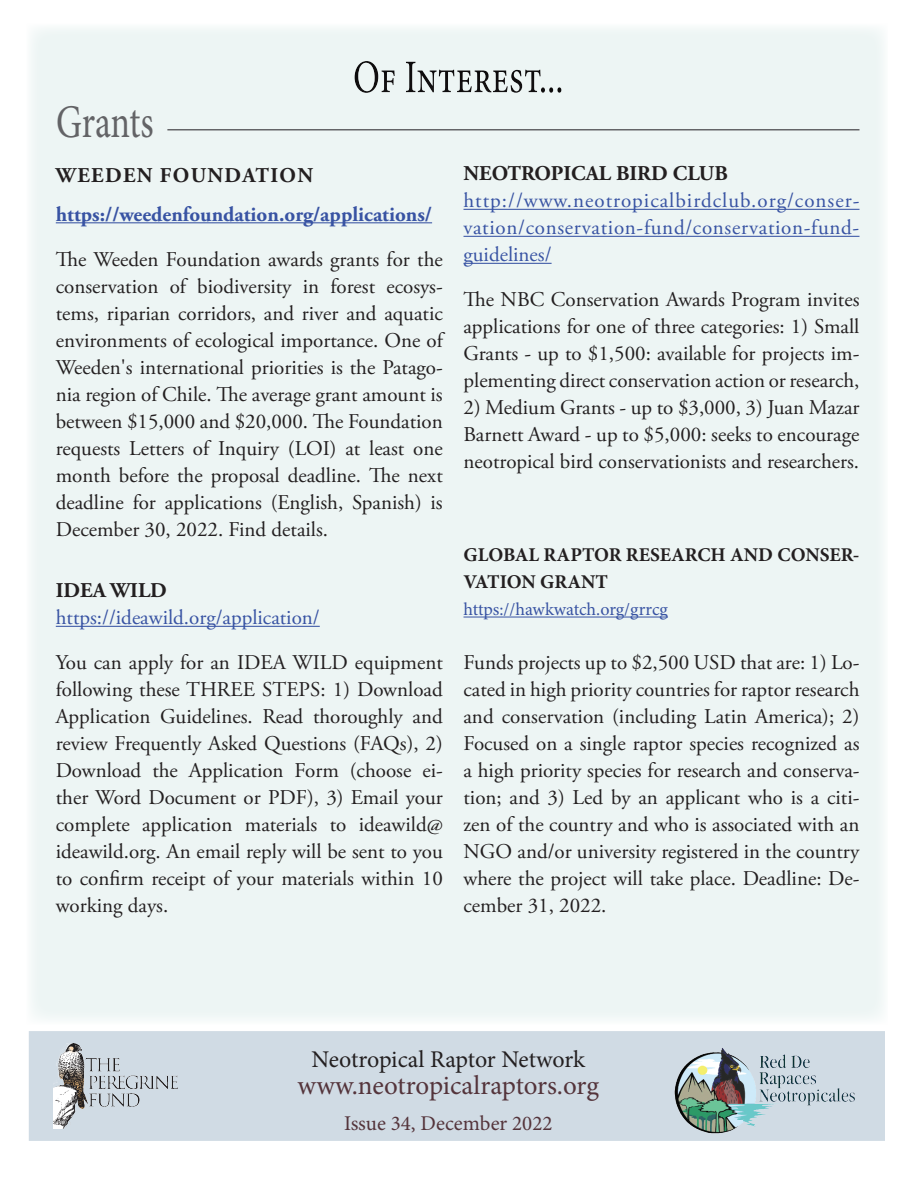
<style>
.page{position:relative;width:918px;height:1188px;background:#fff}
.page>*{position:absolute;margin:0;border:0;box-sizing:border-box;transform-origin:0 0}
.t1{font:46.8px "Minion Pro";color:#636366;scale:.77 1}
.t2{font:27px "Minion Pro";color:#54343b}
.t3{font:24px "Minion Pro";color:#231f20}
.t4{font:21px/27px "Adobe Garamond Pro";color:#231f20;text-align:justify}
.t5{font:21px/27px "Adobe Garamond Pro";letter-spacing:.035em;color:#3853a3;text-align:justify}
.t6{font:700 21px "Adobe Garamond Pro";color:#3853a3}
.t7{font:700 21px "Adobe Garamond Pro";color:#231f20}
.t8{font:21px "Minion Pro";color:#54343b}
.t9{font:700 21px "Adobe Garamond Pro";letter-spacing:.065em;color:#231f20}
.t10{font:700 19.5px/27px "Minion Pro";color:#231f20}
.t11{font:18px "Minion Pro";color:#3853a3}
</style>
<div class="page">
<div style="left:26px;top:23px;width:862px;height:1002px;background:#edf5f4;border:3px solid #edf5f4"></div>
<div style="left:19px;top:1021px;width:876px;height:129px;background:#fff"></div>
<div style="left:29px;top:1031px;width:856px;height:110px;background:#d0dbe4"></div>
<hr style="left:56px;top:222px;width:376px;height:1px;background:#3853a3">
<hr style="left:56px;top:626px;width:264px;height:1px;background:#3853a3">
<img style="left:54px;top:1043px;width:123px;height:86px">
<hr style="left:167px;top:129px;width:693px;height:1px;background:#636366">
<img style="left:670px;top:1031px;width:189px;height:110px">
<hr style="left:464px;top:209px;width:396px;height:1px;background:#3853a3">
<hr style="left:464px;top:236px;width:396px;height:1px;background:#3853a3">
<hr style="left:464px;top:263px;width:88px;height:1px;background:#3853a3">
<hr style="left:464px;top:617px;width:204px;height:1px;background:#3853a3">
<h1 class="t1" style="left:56px;top:90px;width:128px">Grants</h1>
<p class="t9" style="left:56px;top:163px;width:259px">WEEDEN FOUNDATION</p>
<p class="t6" style="left:56px;top:202px;width:378px">https://weedenfoundation.org/applications/</p>
<p class="t4" style="left:56px;top:246px;width:389px">The Weeden Foundation awards grants for the conservation of biodiversity in forest ecosys&shy;tems, riparian corridors, and river and aquatic environments of ecological importance. One of Weeden's international priorities is the Patago&shy;nia region of Chile. The average grant amount is between $15,000 and $20,000. The Foundation requests Letters of Inquiry (LOI) at least one month before the proposal deadline. The next deadline for applications (English, Spanish) is December 30, 2022. Find details.</p>
<p class="t7" style="left:56px;top:578px;width:113px">IDEA WILD</p>
<p class="t5" style="left:56px;top:605px;width:265px">https://ideawild.org/application/</p>
<p class="t4" style="left:56px;top:650px;width:389px">You can apply for an IDEA WILD equipment following these THREE STEPS: 1) Download Application Guidelines. Read thoroughly and review Frequently Asked Questions (FAQs), 2)<br>Download the Application Form (choose ei&shy;ther Word Document or PDF), 3) Email your complete application materials to ideawild@ ideawild.org. An email reply will be sent to you to confirm receipt of your materials within 10 working days.</p>
<p class="t7" style="left:464px;top:161px;width:266px">NEOTROPICAL BIRD CLUB</p>
<p class="t5" style="left:464px;top:188px;width:397px">http://www.neotropicalbirdclub.org/conser&shy;vation/conservation-fund/conservation-fund&shy;guidelines/</p>
<p class="t4" style="left:464px;top:287px;width:398px">The NBC Conservation Awards Program invites applications for one of three categories: 1) Small Grants - up to $1,500: available for projects im&shy;plementing direct conservation action or research,</p>
<p class="t4" style="left:464px;top:395px;width:397px">2) Medium Grants - up to $3,000, 3) Juan Mazar Barnett Award - up to $5,000: seeks to encourage neotropical bird conservationists and researchers.</p>
<p class="t10" style="left:464px;top:541px;width:398px">GLOBAL RAPTOR RESEARCH AND CONSER-<br>VATION GRANT</p>
<p class="t11" style="left:464px;top:597px;width:206px">https://hawkwatch.org/grrcg</p>
<p class="t4" style="left:464px;top:650px;width:398px">Funds projects up to $2,500 USD that are: 1) Lo&shy;cated in high priority countries for raptor research and conservation (including Latin America); 2)<br>Focused on a single raptor species recognized as a high priority species for research and conserva&shy;tion; and 3) Led by an applicant who is a citi&shy;zen of the country and who is associated with an NGO and/or university registered in the country where the project will take place. Deadline: De&shy;cember 31, 2022.</p>
<p class="t3" style="left:311px;top:1043px;width:275px">Neotropical Raptor Network</p>
<p class="t2" style="left:298px;top:1067px;width:303px">www.neotropicalraptors.org</p>
<p class="t8" style="left:344px;top:1109px;width:210px">Issue 34, December 2022</p>
</div>
